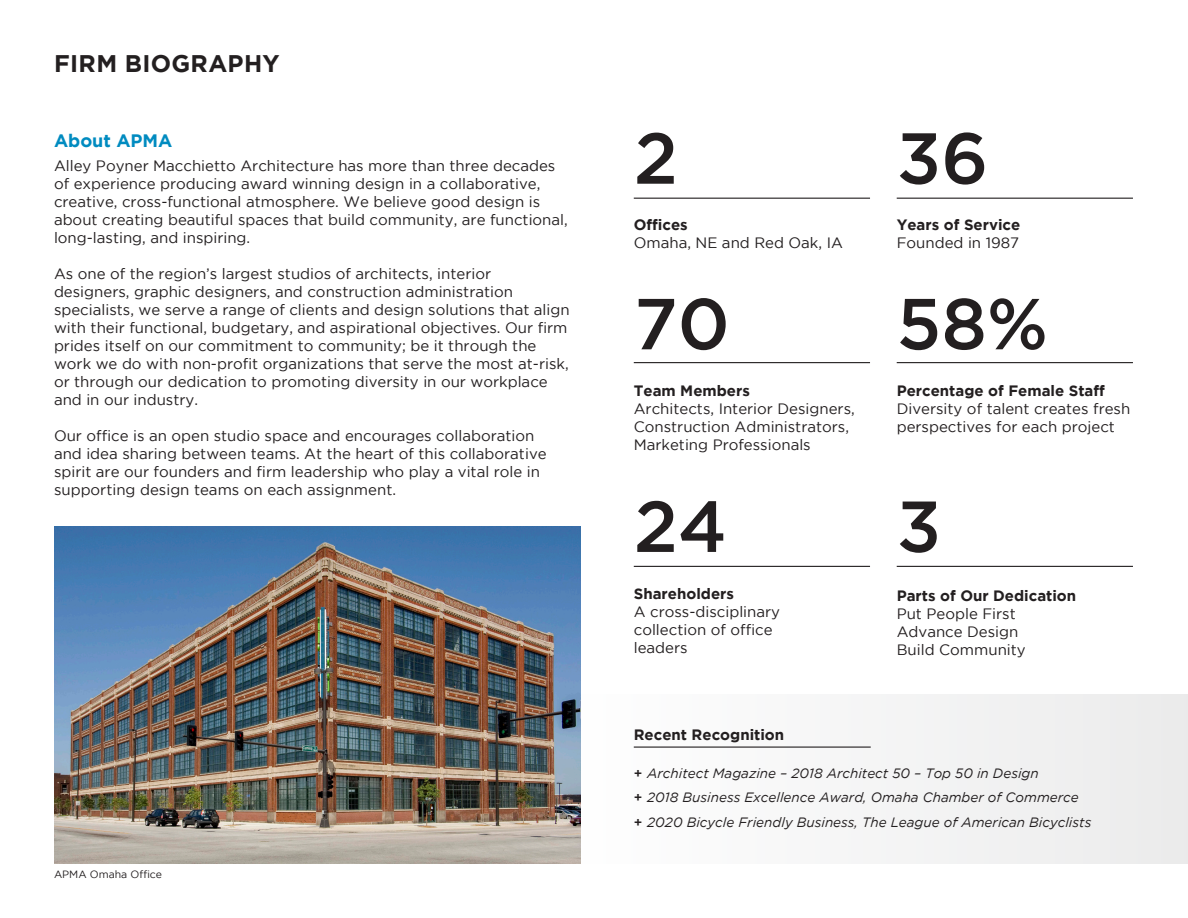
<style>
.page{position:relative;width:1188px;height:918px;background:#fff}
.page>*{position:absolute;margin:0;border:0;box-sizing:border-box;transform-origin:0 0}
.t1{font:500 72px "Gotham";color:#231f20}
.t2{font:700 24px "Gotham";letter-spacing:.015em;color:#231f20}
.t3{font:700 18px "Gotham";color:#008bc0}
.t4{font:15px/18px "Gotham";color:#231f20}
.t5{font:700 15px "Gotham";color:#231f20}
.t6{font:italic 13.5px "Gotham";color:#231f20}
.t7{font:10.5px "Gotham";color:#231f20}
.s1{font-weight:500;font-style:normal}
</style>
<div class="page">
<div style="left:575px;top:695px;width:613px;height:169px;background:#f4f4f5"></div>
<img style="left:54px;top:526px;width:526px;height:338px">
<hr style="left:634px;top:747px;width:237px;height:1px;background:#231f20">
<hr style="left:634px;top:198px;width:236px;height:1px;background:#231f20">
<hr style="left:634px;top:362px;width:236px;height:1px;background:#231f20">
<hr style="left:634px;top:566px;width:236px;height:1px;background:#231f20">
<hr style="left:897px;top:198px;width:236px;height:1px;background:#231f20">
<hr style="left:897px;top:362px;width:236px;height:1px;background:#231f20">
<hr style="left:897px;top:566px;width:236px;height:1px;background:#231f20">
<p class="t2" style="left:54px;top:49px;width:227px">FIRM BIOGRAPHY</p>
<p class="t3" style="left:54px;top:130px;width:120px">About APMA</p>
<p class="t4" style="left:54px;top:157px;width:515px">Alley Poyner Macchietto Architecture has more than three decades of experience producing award winning design in a collaborative, creative, cross-functional atmosphere. We believe good design is about creating beautiful spaces that build community, are functional, long-lasting, and inspiring.</p>
<p class="t4" style="left:54px;top:265px;width:517px">As one of the region’s largest studios of architects, interior designers, graphic designers, and construction administration specialists, we serve a range of clients and design solutions that align with their functional, budgetary, and aspirational objectives. Our firm prides itself on our commitment to community; be it through the work we do with non-profit organizations that serve the most at-risk, or through our dedication to promoting diversity in our workplace and in our industry.</p>
<p class="t4" style="left:54px;top:427px;width:494px">Our office is an open studio space and encourages collaboration and idea sharing between teams. At the heart of this collaborative spirit are our founders and firm leadership who play a vital role in supporting design teams on each assignment.</p>
<p class="t7" style="left:54px;top:868px;width:110px">APMA Omaha Office</p>
<p class="t1" style="left:634px;top:117px;width:46px">2</p>
<p class="t1" style="left:897px;top:117px;width:93px">36</p>
<p class="t5" style="left:634px;top:216px;width:56px">Offices</p>
<p class="t4" style="left:634px;top:234px;width:211px">Omaha, NE and Red Oak, IA</p>
<p class="t5" style="left:897px;top:216px;width:125px">Years of Service</p>
<p class="t4" style="left:897px;top:234px;width:124px">Founded in 1987</p>
<p class="t1" style="left:634px;top:283px;width:97px">70</p>
<p class="t1" style="left:897px;top:283px;width:153px">58%</p>
<p class="t5" style="left:634px;top:382px;width:118px">Team Members</p>
<p class="t4" style="left:634px;top:399px;width:223px">Architects, Interior Designers,<br>Construction Administrators,<br>Marketing Professionals</p>
<p class="t5" style="left:897px;top:382px;width:210px">Percentage of Female Staff</p>
<p class="t4" style="left:897px;top:399px;width:235px">Diversity of talent creates fresh perspectives for each project</p>
<p class="t1" style="left:634px;top:486px;width:95px">24</p>
<p class="t5" style="left:634px;top:585px;width:102px">Shareholders</p>
<p class="t4" style="left:634px;top:603px;width:148px">A cross-disciplinary collection of office leaders</p>
<p class="t5" style="left:634px;top:726px;width:152px">Recent Recognition</p>
<p class="t1" style="left:897px;top:486px;width:46px">3</p>
<p class="t5" style="left:897px;top:587px;width:181px">Parts of Our Dedication</p>
<p class="t4" style="left:897px;top:604px;width:121px">Put People First</p>
<p class="t4" style="left:897px;top:622px;width:123px">Advance Design</p>
<p class="t4" style="left:897px;top:640px;width:131px">Build Community</p>
<p class="t6" style="left:634px;top:765px;width:407px"><span class="s1">+</span> Architect Magazine – 2018 Architect 50 – Top 50 in Design</p>
<p class="t6" style="left:634px;top:790px;width:446px"><span class="s1">+</span> 2018 Business Excellence Award, Omaha Chamber of Commerce</p>
<p class="t6" style="left:634px;top:815px;width:459px"><span class="s1">+</span> 2020 Bicycle Friendly Business, The League of American Bicyclists</p>
</div>
